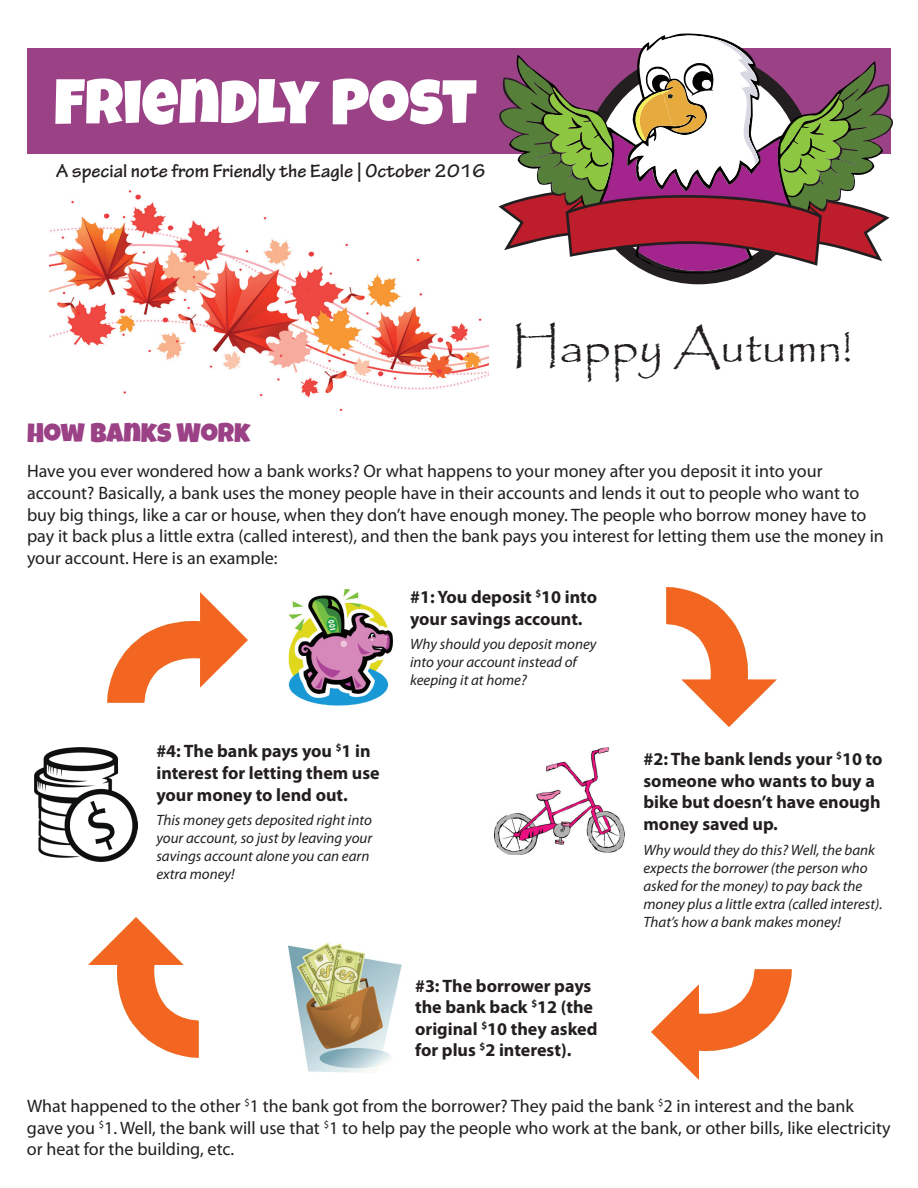
<style>
.page{position:relative;width:918px;height:1188px;background:#fff}
.page>*{position:absolute;margin:0;border:0;box-sizing:border-box;transform-origin:0 0}
.t1{font:63.3px "Luckiest Guy";color:#fff}
.t2{font:48px "Papyrus";color:#231f20}
.t3{font:27px "Luckiest Guy";color:#9b4186}
.t4{font:700 19.5px "Tekton Pro";color:#231f20}
.t5{font:18px/21.6px "Myriad Pro";color:#231f20}
.t6{font:700 18px/21.6px "Myriad Pro";color:#231f20}
.t7{font:italic 15px/18px "Myriad Pro";color:#231f20}
</style>
<div class="page">
<div style="left:27px;top:48px;width:864px;height:105px;background:#9b4186"></div>
<svg style="left:651px;top:274px;width:96px;height:10px"></svg>
<svg style="left:497px;top:35px;width:397px;height:237px"></svg>
<img style="left:50px;top:191px;width:438px;height:219px">
<img style="left:288px;top:590px;width:105px;height:116px">
<img style="left:666px;top:587px;width:111px;height:140px">
<img style="left:494px;top:747px;width:131px;height:108px">
<img style="left:651px;top:969px;width:141px;height:111px">
<img style="left:288px;top:943px;width:113px;height:130px">
<img style="left:88px;top:917px;width:111px;height:141px">
<img style="left:34px;top:747px;width:103px;height:114px">
<img style="left:107px;top:592px;width:141px;height:111px">
<p class="t1" style="left:54px;top:61px;width:424px">FRIENDLY POST</p>
<p class="t4" style="left:56px;top:159px;width:431px">A special note from Friendly the Eagle | October 2016</p>
<h1 class="t2" style="left:512px;top:317px;width:342px">Happy Autumn!</h1>
<h2 class="t3" style="left:27px;top:415px;width:225px">HOW BANKS WORK</h2>
<p class="t5" style="left:27px;top:460px;width:858px">Have you ever wondered how a bank works? Or what happens to your money after you deposit it into your account? Basically, a bank uses the money people have in their accounts and lends it out to people who want to buy big things, like a car or house, when they don’t have enough money. The people who borrow money have to pay it back plus a little extra (called interest), and then the bank pays you interest for letting them use the money in your account. Here is an example:</p>
<p class="t6" style="left:410px;top:586px;width:189px">#1: You deposit <sup>$</sup>10 into your savings account.</p>
<p class="t7" style="left:410px;top:635px;width:188px">Why should you deposit money into your account instead of keeping it at home?</p>
<p class="t6" style="left:156px;top:740px;width:216px">#4: The bank pays you <sup>$</sup>1 in</p>
<p class="t6" style="left:156px;top:761px;width:225px">interest for letting them use</p>
<p class="t6" style="left:156px;top:783px;width:193px">your money to lend out.</p>
<p class="t7" style="left:156px;top:811px;width:217px">This money gets deposited right into</p>
<p class="t7" style="left:156px;top:829px;width:217px">your account, so just by leaving your savings account alone you can earn extra money!</p>
<p class="t6" style="left:415px;top:974px;width:184px">#3: The borrower pays the bank back <sup>$</sup>12 (the original <sup>$</sup>10 they asked for plus <sup>$</sup>2 interest).</p>
<p class="t6" style="left:643px;top:748px;width:241px">#2: The bank lends your <sup>$</sup>10 to someone who wants to buy a bike but doesn’t have enough money saved up.</p>
<p class="t7" style="left:643px;top:840px;width:241px">Why would they do this? Well, the bank expects the borrower (the person who asked for the money) to pay back the money plus a little extra (called interest).<br>That’s how a bank makes money!</p>
<p class="t5" style="left:27px;top:1095px;width:865px">What happened to the other <sup>$</sup>1 the bank got from the borrower? They paid the bank <sup>$</sup>2 in interest and the bank gave you <sup>$</sup>1. Well, the bank will use that <sup>$</sup>1 to help pay the people who work at the bank, or other bills, like electricity or heat for the building, etc.</p>
</div>
